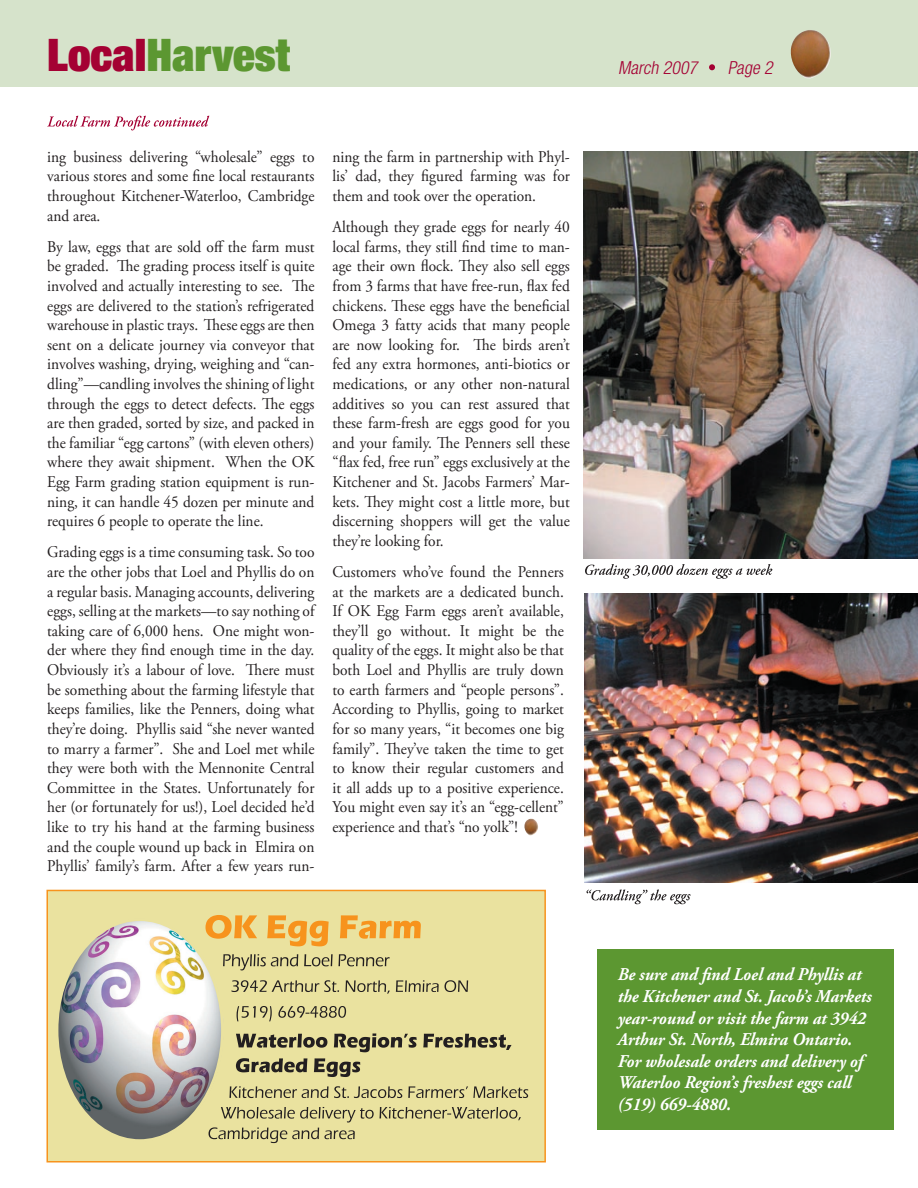
<style>
.page{position:relative;width:918px;height:1188px;background:#fff}
.page>*{position:absolute;margin:0;border:0;box-sizing:border-box;transform-origin:0 0}
.t1{font:900 expanded 45px "Helvetica Neue LT";color:#5c9731}
.t2{font:italic 700 18px/21.6px "Adobe Garamond Pro";color:#fff;scale:.94 1}
.t3{font:italic 300 condensed 18px "Helvetica Neue LT";color:#a40133}
.t4{font:16.35px/19.6px "Adobe Garamond Pro";color:#231f20;text-align:justify;scale:.94 1}
.s1{color:#a40133}
</style>
<div class="page">
<div style="left:0;top:0;width:918px;height:87px;background:#d6e3cb"></div>
<svg style="left:47px;top:116px;width:162px;height:14px"></svg>
<div style="left:597px;top:949px;width:297px;height:181px;background:#5c9731"></div>
<svg style="left:709px;top:64px;width:6px;height:6px"></svg>
<img style="left:584px;top:594px;width:334px;height:289px">
<img style="left:583px;top:152px;width:335px;height:407px">
<div style="left:47px;top:890px;width:498px;height:272px;background:#eae29f"></div>
<div style="left:47px;top:890px;width:499px;height:272px;border:2px solid #f7931d"></div>
<img style="left:59px;top:922px;width:161px;height:216px">
<svg style="left:231px;top:980px;width:237px;height:14px"></svg>
<svg style="left:237px;top:1006px;width:109px;height:15px"></svg>
<svg style="left:236px;top:1033px;width:276px;height:19px"></svg>
<svg style="left:236px;top:1058px;width:124px;height:19px"></svg>
<svg style="left:229px;top:1086px;width:299px;height:12px"></svg>
<svg style="left:209px;top:1107px;width:312px;height:36px"></svg>
<svg style="left:206px;top:915px;width:215px;height:31px"></svg>
<img style="left:790px;top:30px;width:41px;height:48px">
<img style="left:524px;top:819px;width:14px;height:16px">
<svg style="left:585px;top:564px;width:187px;height:15px"></svg>
<svg style="left:586px;top:889px;width:105px;height:15px"></svg>
<svg style="left:223px;top:954px;width:167px;height:16px"></svg>
<h1 class="t1" style="left:47px;top:27px;width:244px"><span class="s1">Local</span>Harvest</h1>
<p class="t4" style="left:47px;top:147px;width:286px">ing business delivering “wholesale” eggs to various stores and some fine local restaurants throughout Kitchener-Waterloo, Cambridge and area.</p>
<p class="t4" style="left:47px;top:237px;width:286px">By law, eggs that are sold off the farm must be graded. The grading process itself is quite involved and actually interesting to see. The eggs are delivered to the station’s refrigerated warehouse in plastic trays. These eggs are then sent on a delicate journey via conveyor that involves washing, drying, weighing and “can&shy;dling”—candling involves the shining of light through the eggs to detect defects. The eggs are then graded, sorted by size, and packed in the familiar “egg cartons” (with eleven others) where they await shipment. When the OK Egg Farm grading station equipment is run&shy;ning, it can handle 45 dozen per minute and requires 6 people to operate the line.</p>
<p class="t4" style="left:47px;top:543px;width:286px">Grading eggs is a time consuming task. So too are the other jobs that Loel and Phyllis do on a regular basis. Managing accounts, delivering eggs, selling at the markets—to say nothing of taking care of 6,000 hens. One might won&shy;der where they find enough time in the day.<br>Obviously it’s a labour of love. There must be something about the farming lifestyle that keeps families, like the Penners, doing what they’re doing. Phyllis said “she never wanted to marry a farmer”. She and Loel met while they were both with the Mennonite Central Committee in the States. Unfortunately for her (or fortunately for us!), Loel decided he’d like to try his hand at the farming business and the couple wound up back in Elmira on Phyllis’ family’s farm. After a few years run-</p>
<p class="t4" style="left:332px;top:147px;width:254px">ning the farm in partnership with Phyl&shy;lis’ dad, they figured farming was for them and took over the operation.</p>
<p class="t4" style="left:332px;top:218px;width:254px">Although they grade eggs for nearly 40 local farms, they still find time to man&shy;age their own flock. They also sell eggs from 3 farms that have free-run, flax fed chickens. These eggs have the beneficial Omega 3 fatty acids that many people are now looking for. The birds aren’t fed any extra hormones, anti-biotics or medications, or any other non-natural additives so you can rest assured that these farm-fresh are eggs good for you and your family. The Penners sell these “flax fed, free run” eggs exclusively at the Kitchener and St. Jacobs Farmers’ Mar&shy;kets. They might cost a little more, but discerning shoppers will get the value they’re looking for.</p>
<p class="t4" style="left:332px;top:563px;width:248px">Customers who’ve found the Penners at the markets are a dedicated bunch.<br>If OK Egg Farm eggs aren’t available, they’ll go without. It might be the quality of the eggs. It might also be that both Loel and Phyllis are truly down to earth farmers and “people persons”.<br>According to Phyllis, going to market for so many years, “it becomes one big family”. They’ve taken the time to get to know their regular customers and it all adds up to a positive experience.<br>You might even say it’s an “egg-cellent” experience and that’s “no yolk”!</p>
<p class="t3" style="left:618px;top:57px;width:84px">March 2007</p>
<p class="t3" style="left:728px;top:57px;width:50px">Page 2</p>
<p class="t2" style="left:618px;top:964px;width:272px">Be sure and find Loel and Phyllis at the Kitchener and St. Jacob’s Markets year-round or visit the farm at 3942<br>Arthur St. North, Elmira Ontario.<br>For wholesale orders and delivery of Waterloo Region’s freshest eggs call (519) 669-4880.</p>
</div>
